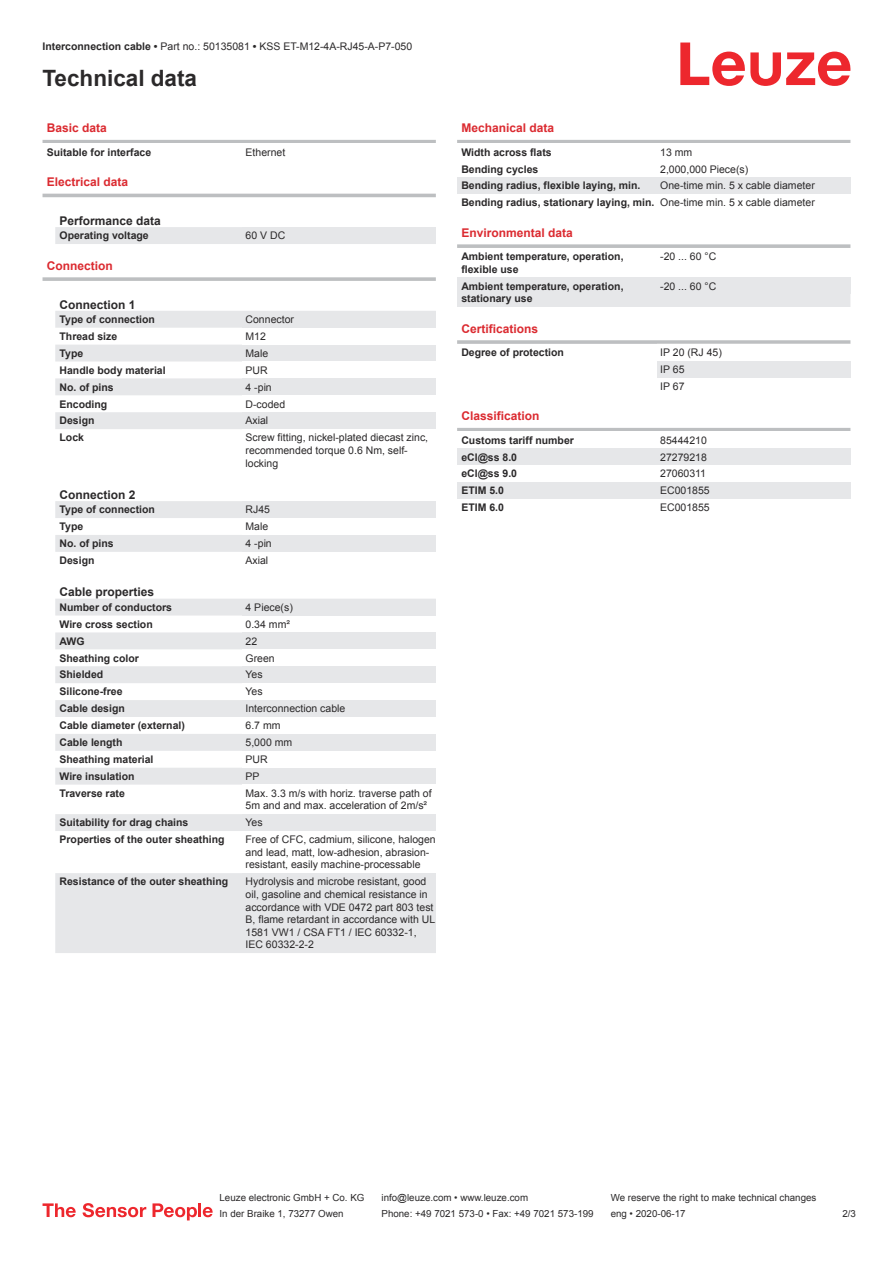
<style>
.page{position:relative;width:893px;height:1263px;background:#fff}
.page>*{position:absolute;margin:0;border:0;box-sizing:border-box;transform-origin:0 0}
.t1{font:700 22.5px "Arial";color:#2b292a}
.t2{font:700 12px "Arial";color:#db2a30}
.t3{font:700 12px "Arial";color:#2b292a}
.t4{font:10.5px/12.6px "Arial";color:#2b292a}
.t5{font:700 10.5px/12.6px "Arial";color:#2b292a}
.t6{font:9.75px "Arial";color:#2b292a}
.s1{font-weight:700}
</style>
<div class="page">
<svg style="left:680px;top:43px;width:170px;height:43px"></svg>
<svg style="left:55px;top:227px;width:187px;height:726px"></svg>
<hr style="left:43px;top:140px;width:393px;height:3px;background:#bdbfc1">
<hr style="left:43px;top:194px;width:393px;height:3px;background:#bdbfc1">
<div style="left:242px;top:227px;width:194px;height:17px;background:#e6e7e9"></div>
<div style="left:43px;top:261px;width:393px;height:18px;background:#fff"></div>
<svg style="left:43px;top:277px;width:393px;height:4px;background:#c3c5c7"></svg>
<div style="left:242px;top:311px;width:194px;height:17px;background:#e6e7e9"></div>
<div style="left:242px;top:345px;width:194px;height:16px;background:#e6e7e9"></div>
<div style="left:242px;top:378px;width:194px;height:17px;background:#e6e7e9"></div>
<div style="left:242px;top:412px;width:194px;height:17px;background:#e6e7e9"></div>
<div style="left:242px;top:501px;width:194px;height:17px;background:#e6e7e9"></div>
<div style="left:242px;top:535px;width:194px;height:17px;background:#e6e7e9"></div>
<div style="left:242px;top:599px;width:194px;height:16px;background:#e6e7e9"></div>
<div style="left:242px;top:632px;width:194px;height:17px;background:#e6e7e9"></div>
<div style="left:242px;top:666px;width:194px;height:17px;background:#e6e7e9"></div>
<div style="left:242px;top:700px;width:194px;height:17px;background:#e6e7e9"></div>
<div style="left:242px;top:734px;width:194px;height:17px;background:#e6e7e9"></div>
<div style="left:242px;top:768px;width:194px;height:17px;background:#e6e7e9"></div>
<div style="left:242px;top:814px;width:194px;height:17px;background:#e6e7e9"></div>
<div style="left:242px;top:873px;width:194px;height:80px;background:#e6e7e9"></div>
<div style="left:657px;top:294px;width:193px;height:13px;background:#e6e7e9"></div>
<hr style="left:457px;top:140px;width:393px;height:3px;background:#bdbfc1">
<div style="left:457px;top:177px;width:200px;height:17px;background:#e6e7e9"></div>
<div style="left:657px;top:177px;width:193px;height:17px;background:#e6e7e9"></div>
<svg style="left:457px;top:244px;width:393px;height:4px;background:#c3c5c7"></svg>
<div style="left:457px;top:277px;width:200px;height:30px;background:#e6e7e9"></div>
<div style="left:657px;top:277px;width:193px;height:17px;background:#e6e7e9"></div>
<hr style="left:457px;top:340px;width:393px;height:4px;background:#c6c7c9">
<div style="left:657px;top:361px;width:193px;height:17px;background:#e6e7e9"></div>
<hr style="left:457px;top:428px;width:393px;height:3px;background:#bdbfc1">
<div style="left:457px;top:448px;width:200px;height:17px;background:#e6e7e9"></div>
<div style="left:657px;top:448px;width:193px;height:17px;background:#e6e7e9"></div>
<div style="left:457px;top:482px;width:200px;height:17px;background:#e6e7e9"></div>
<div style="left:657px;top:482px;width:193px;height:17px;background:#e6e7e9"></div>
<svg style="left:43px;top:1203px;width:33px;height:14px"></svg>
<svg style="left:83px;top:1203px;width:63px;height:14px"></svg>
<svg style="left:153px;top:1203px;width:44px;height:17px"></svg>
<hr style="left:198px;top:1203px;width:3px;height:14px;background:#ed272d">
<svg style="left:203px;top:1207px;width:10px;height:10px"></svg>
<p class="t4" style="left:43px;top:41px;width:371px"><span class="s1">Interconnection cable •</span> Part no.: 50135081 <span class="s1">•</span> KSS ET-M12-4A-RJ45-A-P7-050</p>
<h1 class="t1" style="left:43px;top:70px;width:156px">Technical data</h1>
<p class="t2" style="left:47px;top:123px;width:62px">Basic data</p>
<p class="t5" style="left:47px;top:147px;width:106px">Suitable for interface</p>
<p class="t4" style="left:246px;top:147px;width:41px">Ethernet</p>
<p class="t2" style="left:47px;top:177px;width:83px">Electrical data</p>
<p class="t3" style="left:60px;top:216px;width:103px">Performance data</p>
<p class="t5" style="left:60px;top:230px;width:91px">Operating voltage</p>
<p class="t4" style="left:246px;top:230px;width:41px">60 V DC</p>
<p class="t2" style="left:47px;top:261px;width:67px">Connection</p>
<p class="t3" style="left:60px;top:300px;width:78px">Connection 1</p>
<p class="t5" style="left:60px;top:314px;width:97px">Type of connection</p>
<p class="t4" style="left:246px;top:314px;width:50px">Connector</p>
<p class="t5" style="left:60px;top:331px;width:59px">Thread size</p>
<p class="t4" style="left:246px;top:331px;width:22px">M12</p>
<p class="t5" style="left:60px;top:348px;width:25px">Type</p>
<p class="t4" style="left:246px;top:348px;width:24px">Male</p>
<p class="t5" style="left:60px;top:365px;width:108px">Handle body material</p>
<p class="t4" style="left:246px;top:365px;width:24px">PUR</p>
<p class="t5" style="left:60px;top:382px;width:56px">No. of pins</p>
<p class="t4" style="left:246px;top:382px;width:28px">4 -pin</p>
<p class="t5" style="left:60px;top:398px;width:49px">Encoding</p>
<p class="t4" style="left:246px;top:398px;width:41px">D-coded</p>
<p class="t5" style="left:60px;top:415px;width:37px">Design</p>
<p class="t4" style="left:246px;top:415px;width:24px">Axial</p>
<p class="t5" style="left:60px;top:432px;width:26px">Lock</p>
<p class="t4" style="left:246px;top:432px;width:184px">Screw fitting, nickel-plated diecast zinc, recommended torque 0.6 Nm, self&shy;locking</p>
<p class="t3" style="left:60px;top:490px;width:78px">Connection 2</p>
<p class="t5" style="left:60px;top:504px;width:97px">Type of connection</p>
<p class="t4" style="left:246px;top:504px;width:26px">RJ45</p>
<p class="t5" style="left:60px;top:521px;width:25px">Type</p>
<p class="t4" style="left:246px;top:521px;width:24px">Male</p>
<p class="t5" style="left:60px;top:538px;width:56px">No. of pins</p>
<p class="t4" style="left:246px;top:538px;width:28px">4 -pin</p>
<p class="t5" style="left:60px;top:555px;width:37px">Design</p>
<p class="t4" style="left:246px;top:555px;width:24px">Axial</p>
<p class="t3" style="left:60px;top:588px;width:96px">Cable properties</p>
<p class="t5" style="left:60px;top:602px;width:114px">Number of conductors</p>
<p class="t4" style="left:246px;top:602px;width:49px">4 Piece(s)</p>
<p class="t5" style="left:60px;top:619px;width:95px">Wire cross section</p>
<p class="t4" style="left:246px;top:619px;width:46px">0.34 mm²</p>
<p class="t5" style="left:60px;top:636px;width:27px">AWG</p>
<p class="t4" style="left:246px;top:636px;width:13px">22</p>
<p class="t5" style="left:60px;top:652px;width:81px">Sheathing color</p>
<p class="t4" style="left:246px;top:652px;width:31px">Green</p>
<p class="t5" style="left:60px;top:669px;width:45px">Shielded</p>
<p class="t4" style="left:246px;top:669px;width:19px">Yes</p>
<p class="t5" style="left:60px;top:686px;width:65px">Silicone-free</p>
<p class="t4" style="left:246px;top:686px;width:19px">Yes</p>
<p class="t5" style="left:60px;top:703px;width:67px">Cable design</p>
<p class="t4" style="left:246px;top:703px;width:101px">Interconnection cable</p>
<p class="t5" style="left:60px;top:720px;width:127px">Cable diameter (external)</p>
<p class="t4" style="left:246px;top:720px;width:37px">6.7 mm</p>
<p class="t5" style="left:60px;top:737px;width:65px">Cable length</p>
<p class="t4" style="left:246px;top:737px;width:48px">5,000 mm</p>
<p class="t5" style="left:60px;top:754px;width:95px">Sheathing material</p>
<p class="t4" style="left:246px;top:754px;width:24px">PUR</p>
<p class="t5" style="left:60px;top:771px;width:77px">Wire insulation</p>
<p class="t4" style="left:246px;top:771px;width:16px">PP</p>
<p class="t5" style="left:60px;top:788px;width:67px">Traverse rate</p>
<p class="t4" style="left:246px;top:788px;width:188px">Max. 3.3 m/s with horiz. traverse path of<br>5m and and max. acceleration of 2m/s²</p>
<p class="t5" style="left:60px;top:817px;width:130px">Suitability for drag chains</p>
<p class="t4" style="left:246px;top:817px;width:19px">Yes</p>
<p class="t5" style="left:60px;top:834px;width:167px">Properties of the outer sheathing</p>
<p class="t4" style="left:246px;top:834px;width:192px">Free of CFC, cadmium, silicone, halogen and lead, matt, low-adhesion, abrasion&shy;resistant, easily machine-processable</p>
<p class="t5" style="left:60px;top:876px;width:170px">Resistance of the outer sheathing</p>
<p class="t4" style="left:246px;top:876px;width:191px">Hydrolysis and microbe resistant, good oil, gasoline and chemical resistance in accordance with VDE 0472 part 803 test B, flame retardant in accordance with UL 1581 VW1 / CSA FT1 / IEC 60332-1, IEC 60332-2-2</p>
<p class="t2" style="left:461px;top:123px;width:94px">Mechanical data</p>
<p class="t5" style="left:461px;top:147px;width:92px">Width across flats</p>
<p class="t4" style="left:660px;top:147px;width:34px">13 mm</p>
<p class="t5" style="left:461px;top:164px;width:79px">Bending cycles</p>
<p class="t4" style="left:660px;top:164px;width:90px">2,000,000 Piece(s)</p>
<p class="t5" style="left:461px;top:180px;width:181px">Bending radius, flexible laying, min.</p>
<p class="t4" style="left:461px;top:178px;width:355px;line-height:17px;text-align:right">One-time min. 5 x cable diameter<br><span class="s1">Bending radius, stationary laying, min.</span> One-time min. 5 x cable diameter</p>
<p class="t2" style="left:461px;top:228px;width:113px">Environmental data</p>
<p class="t5" style="left:461px;top:251px;width:164px">Ambient temperature, operation, flexible use</p>
<p class="t4" style="left:660px;top:251px;width:58px">-20 ... 60 °C</p>
<p class="t5" style="left:461px;top:281px;width:164px">Ambient temperature, operation, stationary use</p>
<p class="t4" style="left:660px;top:281px;width:58px">-20 ... 60 °C</p>
<p class="t2" style="left:461px;top:324px;width:78px">Certifications</p>
<p class="t5" style="left:461px;top:347px;width:104px">Degree of protection</p>
<p class="t4" style="left:660px;top:345px;width:63px;line-height:17px">IP 20 (RJ 45)<br>IP 65<br>IP 67</p>
<p class="t2" style="left:461px;top:411px;width:80px">Classification</p>
<p class="t5" style="left:461px;top:435px;width:114px">Customs tariff number</p>
<p class="t4" style="left:660px;top:435px;width:48px">85444210</p>
<p class="t5" style="left:461px;top:451px;width:57px">eCl@ss 8.0</p>
<p class="t4" style="left:660px;top:451px;width:48px">27279218</p>
<p class="t5" style="left:461px;top:468px;width:57px">eCl@ss 9.0</p>
<p class="t4" style="left:660px;top:468px;width:47px">27060311</p>
<p class="t5" style="left:461px;top:485px;width:44px">ETIM 5.0</p>
<p class="t4" style="left:660px;top:485px;width:51px">EC001855</p>
<p class="t5" style="left:461px;top:502px;width:44px">ETIM 6.0</p>
<p class="t4" style="left:660px;top:502px;width:51px">EC001855</p>
<p class="t6" style="left:220px;top:1194px;width:146px">Leuze electronic GmbH + Co. KG</p>
<p class="t6" style="left:381px;top:1194px;width:148px">info@leuze.com • www.leuze.com</p>
<p class="t6" style="left:611px;top:1194px;width:207px">We reserve the right to make technical changes</p>
<p class="t6" style="left:220px;top:1210px;width:126px">In der Braike 1, 73277 Owen</p>
<p class="t6" style="left:381px;top:1210px;width:214px">Phone: +49 7021 573-0 • Fax: +49 7021 573-199</p>
<p class="t6" style="left:611px;top:1210px;width:76px">eng • 2020-06-17</p>
<p class="t6" style="left:842px;top:1210px;width:15px">2 /3</p>
</div>
